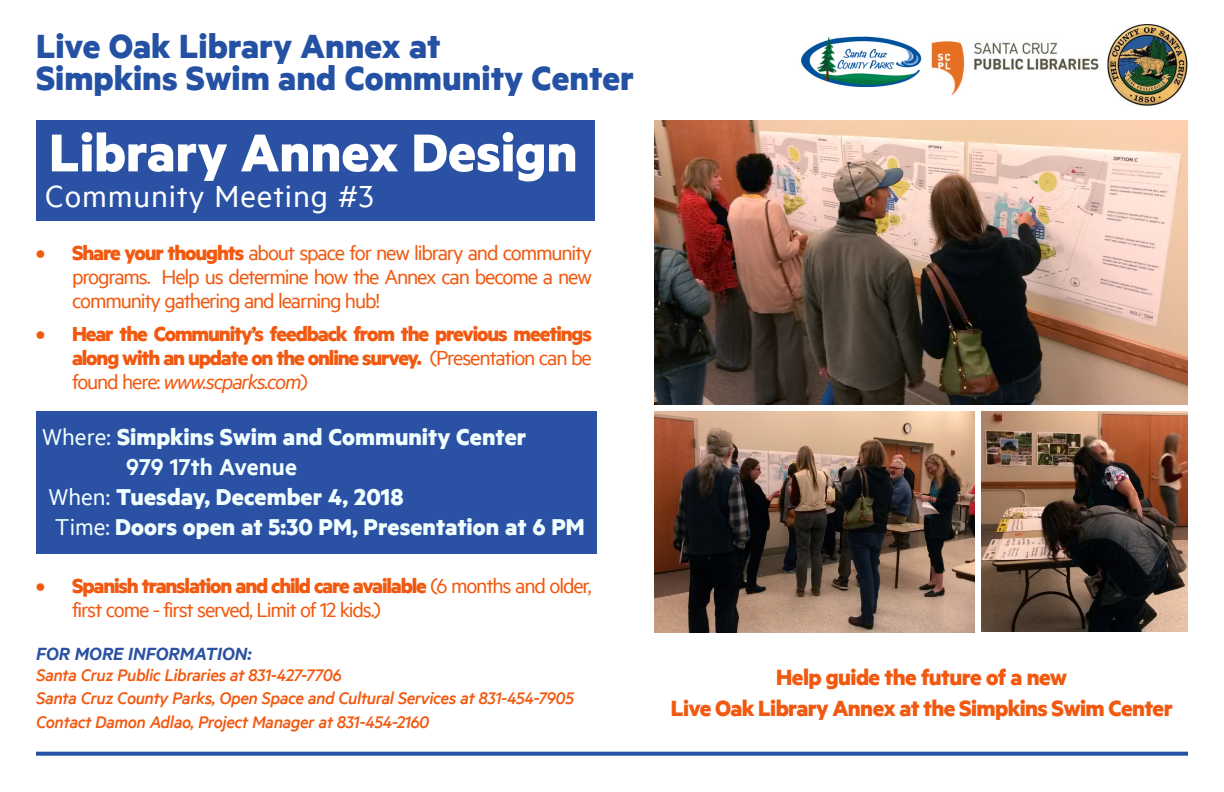
<style>
.page{position:relative;width:1224px;height:792px;background:#fff}
.page>*{position:absolute;margin:0;border:0;box-sizing:border-box;transform-origin:0 0}
.Body_copy{font:700 59.8px "Metric";color:#fff}
.Body_copy-2{font:700 38px/32px "Metric";color:#2451a3}
.Body_copy-3{font:34.6px "Metric";letter-spacing:.025em;color:#fff}
.Body_copy-4{font:700 26px "Metric";color:#f1ffff}
.Body_copy-5{font:600 26px "Metric";color:#f1ffff}
.Body_copy-6{font:700 25px "Metric";letter-spacing:-.025em;color:#f15910}
.t1{font:23px/24px "Metric";letter-spacing:-.05em;color:#f15910;text-align:justify}
.t2{font:700 23px/24px "Metric";letter-spacing:-.05em;color:#f15910;text-align:justify}
.Body_copy-7{font:italic 600 20px "Metric";color:#2a51a3}
.Body_copy-8{font:italic 500 19px "Metric";letter-spacing:-.025em;color:#f15910}
.s1{font-weight:700}
.s2{font-weight:400}
.s3{font-weight:400;font-style:italic}
</style>
<div class="page">
<div style="left:36px;top:411px;width:560px;height:143px;background:#2a51a3"></div>
<div style="left:36px;top:121px;width:559px;height:100px;background:#2a51a3"></div>
<img style="left:931px;top:41px;width:168px;height:53px">
<img style="left:801px;top:36px;width:121px;height:51px">
<img style="left:1108px;top:25px;width:80px;height:80px">
<svg style="left:36px;top:752px;width:1152px;height:4px;background:#355eaa"></svg>
<img style="left:654px;top:411px;width:320px;height:221px">
<img style="left:654px;top:121px;width:533px;height:284px">
<img style="left:982px;top:411px;width:206px;height:221px">
<p class="Body_copy-2" style="left:36px;top:29px;width:600px">Live Oak Library Annex at<br>Simpkins Swim and Community Center</p>
<p class="Body_copy" style="left:49px;top:116px;width:530px">Library Annex Design</p>
<p class="Body_copy-3" style="left:45px;top:176px;width:330px">Community Meeting #3</p>
<p class="t1" style="left:72px;top:240px;width:521px;text-indent:-36px"><span class="s1">• Share your thoughts</span> about space for new library and community programs. Help us determine how the Annex can become a new community gathering and learning hub!</p>
<p class="t2" style="left:72px;top:321px;width:521px;text-indent:-36px">• Hear the Community’s feedback from the previous meetings along with an update on the online survey. <span class="s2">(Presentation can be found here:</span> <span class="s3">www.scparks.com</span><span class="s2">)</span></p>
<p class="Body_copy-4" style="left:42px;top:421px;width:486px"><span class="s2">Where:</span> Simpkins Swim and Community Center</p>
<p class="Body_copy-5" style="left:126px;top:451px;width:172px">979 17th Avenue</p>
<p class="Body_copy-4" style="left:49px;top:481px;width:357px"><span class="s2">When:</span> Tuesday, December 4, 2018</p>
<p class="Body_copy-4" style="left:55px;top:511px;width:531px"><span class="s2">Time:</span> Doors open at 5:30 PM, Presentation at 6 PM</p>
<p class="t1" style="left:72px;top:574px;width:521px;text-indent:-36px"><span class="s1">• Spanish translation and child care available</span> (6 months and older, first come - first served, Limit of 12 kids.)</p>
<p class="Body_copy-7" style="left:36px;top:641px;width:217px">FOR MORE INFORMATION:</p>
<p class="Body_copy-8" style="left:36px;top:664px;width:307px">Santa Cruz Public Libraries at 831-427-7706</p>
<p class="Body_copy-8" style="left:36px;top:687px;width:539px">Santa Cruz County Parks, Open Space and Cultural Services at 831-454-7905</p>
<p class="Body_copy-8" style="left:36px;top:711px;width:395px">Contact Damon Adlao, Project Manager at 831-454-2160</p>
<p class="Body_copy-6" style="left:776px;top:662px;width:293px">Help guide the future of a new</p>
<p class="Body_copy-6" style="left:671px;top:693px;width:503px">Live Oak Library Annex at the Simpkins Swim Center</p>
</div>
